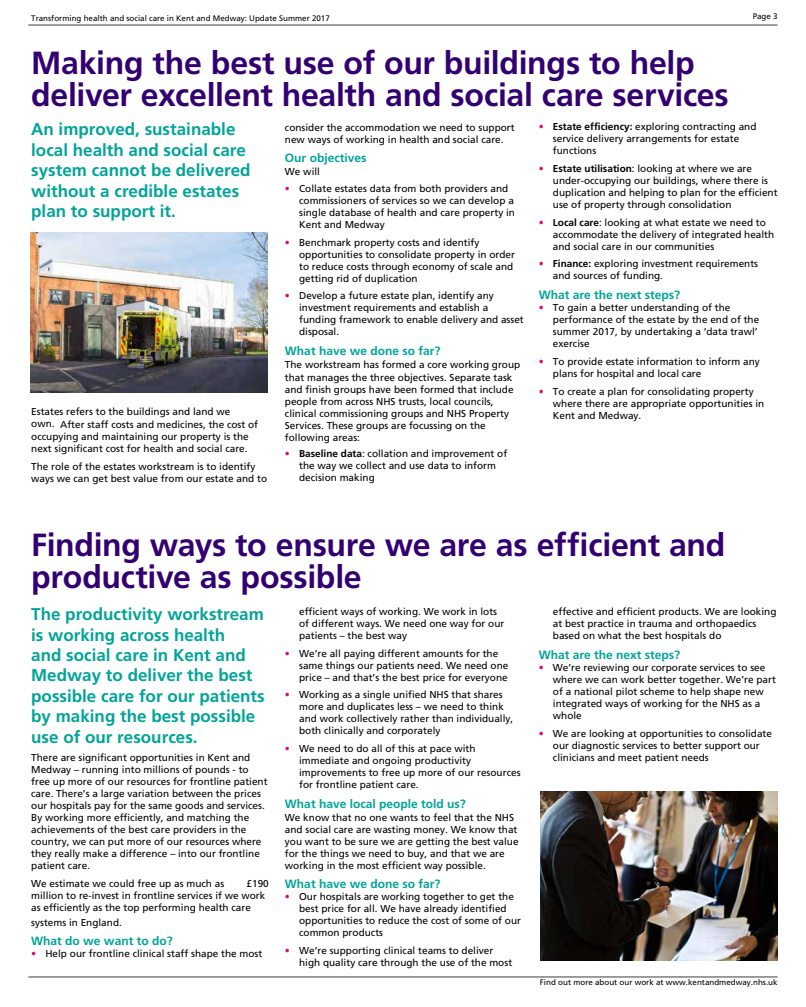
<style>
.page{position:relative;width:806px;height:1007px;background:#fff}
.page>*{position:absolute;margin:0;border:0;box-sizing:border-box;transform-origin:0 0}
.t1{font:700 32px/32px "Frutiger LT Pro";letter-spacing:-.01em;color:#330072}
.t2{font:700 17px/20.4px "Frutiger LT Pro";color:#00a499}
.t3{font:700 12px "Frutiger LT Pro";color:#00a499}
.t4{font:10px/12px "Frutiger LT Pro";color:#000}
.t5{font:8px "Frutiger LT Pro";color:#000}
.s1{color:#e2007a}
.s2{font-weight:700}
</style>
<div class="page">
<hr style="left:28px;top:25px;width:749px;height:1px;background:#3e3d40">
<hr style="left:28px;top:976px;width:749px;height:1px;background:#3e3d40">
<img style="left:540px;top:791px;width:237px;height:169px">
<img style="left:31px;top:232px;width:236px;height:161px">
<p class="t5" style="left:31px;top:14px;width:300px">Transforming health and social care in Kent and Medway: Update Summer 2017</p>
<p class="t5" style="left:752px;top:12px;width:26px">Page 3</p>
<h1 class="t1" style="left:31px;top:47px;width:698px">Making the best use of our buildings to help deliver excellent health and social care services</h1>
<h2 class="t2" style="left:31px;top:119px;width:221px">An improved, sustainable local health and social care system cannot be delivered without a credible estates plan to support it.</h2>
<p class="t4" style="left:552px;top:121px;width:205px;text-indent:-14px"><span class="s1">•</span> <span class="s2">Estate efficiency:</span> exploring contracting and service delivery arrangements for estate functions</p>
<p class="t4" style="left:552px;top:162px;width:226px;text-indent:-14px"><span class="s1">•</span> <span class="s2">Estate utilisation</span>: looking at where we are under-occupying our buildings, where there is duplication and helping to plan for the efficient use of property through consolidation</p>
<p class="t4" style="left:552px;top:216px;width:223px;text-indent:-14px"><span class="s1">•</span> <span class="s2">Local care</span>: looking at what estate we need to accommodate the delivery of integrated health and social care in our communities</p>
<p class="t4" style="left:552px;top:258px;width:207px;text-indent:-14px"><span class="s1">•</span> <span class="s2">Finance:</span> exploring investment requirements and sources of funding.</p>
<p class="t3" style="left:538px;top:288px;width:143px">What are the next steps?</p>
<p class="t4" style="left:552px;top:302px;width:208px;text-indent:-14px"><span class="s1">•</span> To gain a better understanding of the performance of the estate by the end of the summer 2017, by undertaking a ‘data trawl’ exercise</p>
<p class="t4" style="left:552px;top:355px;width:208px;text-indent:-14px"><span class="s1">•</span> To provide estate information to inform any plans for hospital and local care</p>
<p class="t4" style="left:552px;top:385px;width:213px;text-indent:-14px"><span class="s1">•</span> To create a plan for consolidating property where there are appropriate opportunities in<br>Kent and Medway.</p>
<p class="t4" style="left:285px;top:122px;width:231px">consider the accommodation we need to support new ways of working in health and social care.</p>
<p class="t3" style="left:285px;top:151px;width:83px">Our objectives</p>
<p class="t4" style="left:285px;top:166px;width:37px">We will</p>
<p class="t4" style="left:299px;top:182px;width:217px;text-indent:-14px"><span class="s1">•</span> Collate estates data from both providers and commissioners of services so we can develop a single database of health and care property in Kent and Medway</p>
<p class="t4" style="left:299px;top:236px;width:217px;text-indent:-14px"><span class="s1">•</span> Benchmark property costs and identify opportunities to consolidate property in order to reduce costs through economy of scale and getting rid of duplication</p>
<p class="t4" style="left:299px;top:290px;width:226px;text-indent:-14px"><span class="s1">•</span> Develop a future estate plan, identify any investment requirements and establish a funding framework to enable delivery and asset disposal.</p>
<p class="t3" style="left:285px;top:344px;width:157px">What have we done so far?</p>
<p class="t4" style="left:285px;top:359px;width:237px">The workstream has formed a core working group that manages the three objectives. Separate task and finish groups have been formed that include people from across NHS trusts, local councils, clinical commissioning groups and NHS Property Services. These groups are focussing on the following areas:</p>
<p class="t4" style="left:299px;top:447px;width:209px;text-indent:-14px"><span class="s1">•</span> <span class="s2">Baseline data</span>: collation and improvement of the way we collect and use data to inform decision making</p>
<p class="t4" style="left:31px;top:405px;width:228px;line-height:13px">Estates refers to the buildings and land we<br>own. After staff costs and medicines, the cost of</p>
<p class="t4" style="left:31px;top:430px;width:219px">occupying and maintaining our property is the next significant cost for health and social care.</p>
<p class="t4" style="left:31px;top:460px;width:237px">The role of the estates workstream is to identify ways we can get best value from our estate and to</p>
<h1 class="t1" style="left:31px;top:529px;width:695px">Finding ways to ensure we are as efficient and productive as possible</h1>
<h2 class="t2" style="left:31px;top:604px;width:235px">The productivity workstream is working across health<br>and social care in Kent and<br>Medway to deliver the best possible care for our patients by making the best possible use of our resources.</h2>
<p class="t4" style="left:31px;top:751px;width:238px">There are significant opportunities in Kent and Medway – running into millions of pounds - to free up more of our resources for frontline patient care. There’s a large variation between the prices our hospitals pay for the same goods and services.<br>By working more efficiently, and matching the achievements of the best care providers in the country, we can put more of our resources where they really make a difference – into our frontline patient care.</p>
<p class="t4" style="left:31px;top:877px;width:194px">We estimate we could free up as much as</p>
<p class="t4" style="left:552px;top:605px;width:225px">effective and efficient products. We are looking at best practice in trauma and orthopaedics based on what the best hospitals do</p>
<p class="t3" style="left:538px;top:647px;width:143px">What are the next steps?</p>
<p class="t4" style="left:552px;top:661px;width:224px;text-indent:-14px"><span class="s1">•</span> We’re reviewing our corporate services to see where we can work better together. We’re part of a national pilot scheme to help shape new integrated ways of working for the NHS as a whole</p>
<p class="t4" style="left:552px;top:727px;width:220px;text-indent:-14px"><span class="s1">•</span> We are looking at opportunities to consolidate our diagnostic services to better support our clinicians and meet patient needs</p>
<p class="t4" style="left:299px;top:605px;width:207px">efficient ways of working. We work in lots of different ways. We need one way for our patients – the best way</p>
<p class="t4" style="left:299px;top:647px;width:210px;text-indent:-14px"><span class="s1">•</span> We’re all paying different amounts for the same things our patients need. We need one price – and that’s the best price for everyone</p>
<p class="t4" style="left:299px;top:688px;width:215px;text-indent:-14px"><span class="s1">•</span> Working as a single unified NHS that shares more and duplicates less – we need to think and work collectively rather than individually, both clinically and corporately</p>
<p class="t4" style="left:299px;top:742px;width:223px;text-indent:-14px"><span class="s1">•</span> We need to do all of this at pace with immediate and ongoing productivity improvements to free up more of our resources for frontline patient care.</p>
<p class="t3" style="left:285px;top:796px;width:182px">What have local people told us?</p>
<p class="t4" style="left:285px;top:811px;width:235px">We know that no one wants to feel that the NHS and social care are wasting money. We know that you want to be sure we are getting the best value for the things we need to buy, and that we are working in the most efficient way possible.</p>
<p class="t3" style="left:285px;top:876px;width:157px">What have we done so far?</p>
<p class="t4" style="left:299px;top:890px;width:223px;text-indent:-14px"><span class="s1">•</span> Our hospitals are working together to get the best price for all. We have already identified opportunities to reduce the cost of some of our common products</p>
<p class="t4" style="left:299px;top:944px;width:214px;text-indent:-14px"><span class="s1">•</span> We’re supporting clinical teams to deliver high quality care through the use of the most</p>
<p class="t4" style="left:31px;top:877px;width:239px;text-indent:215px">£190 million to re-invest in frontline services if we work as efficiently as the top performing health care</p>
<p class="t4" style="left:31px;top:915px;width:92px">systems in England.</p>
<p class="t3" style="left:31px;top:933px;width:143px">What do we want to do?</p>
<p class="t4" style="left:31px;top:947px;width:232px"><span class="s1">•</span> Help our frontline clinical staff shape the most</p>
<p class="t5" style="left:539px;top:977px;width:239px">Find out more about our work at www.kentandmedway.nhs.uk</p>
</div>
